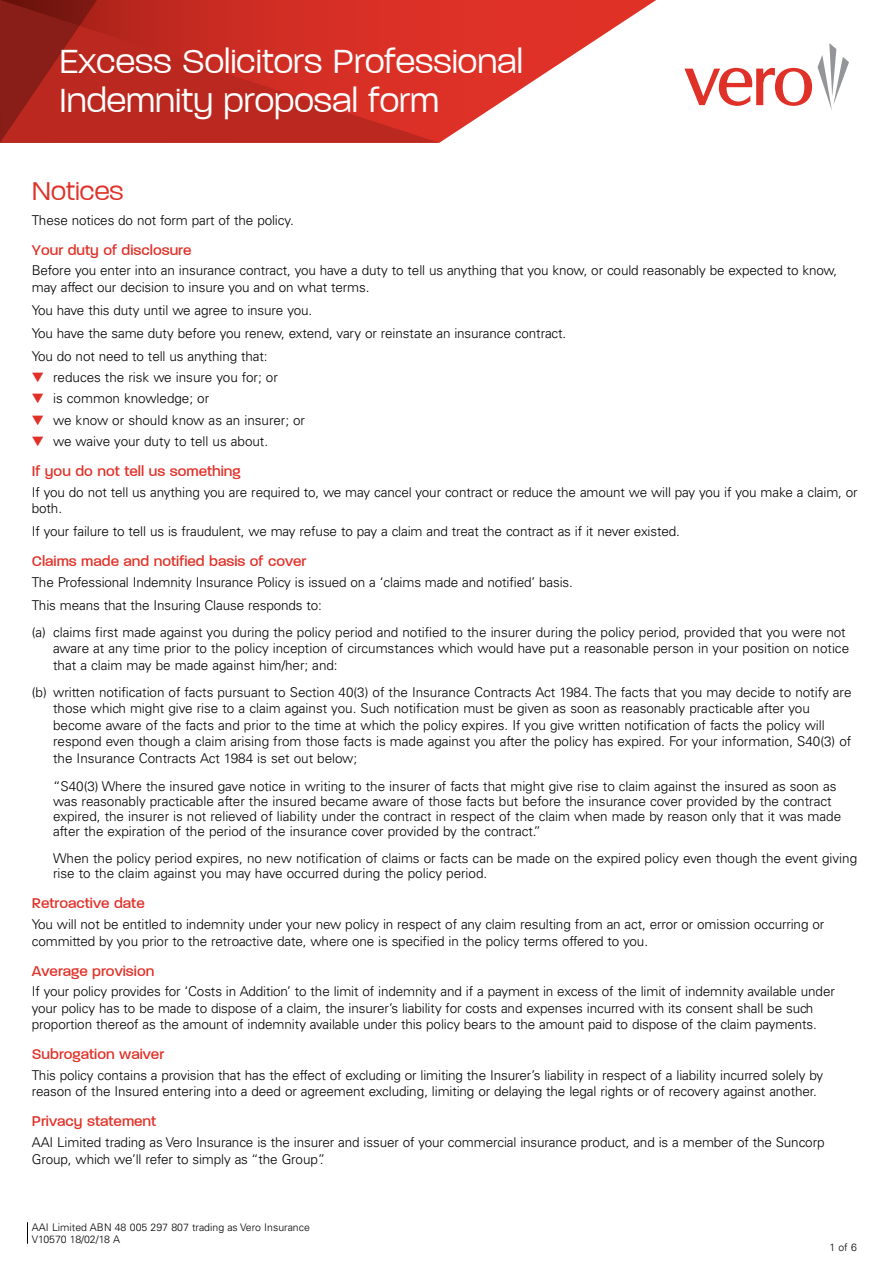
<style>
.page{position:relative;width:893px;height:1263px;background:#fff}
.page>*{position:absolute;margin:0;border:0;box-sizing:border-box;transform-origin:0 0}
.t1{font:300 39px/39px "V Paralucent";color:#fff}
.t2{font:300 30px "V Paralucent";color:#e03128}
.t3{font:500 16.5px "V Paralucent";color:#e03128}
.t4{font:300 13.5px/16.5px "Univers LT Std";letter-spacing:-.01em;color:#000}
.t5{font:300 10.5px/11.2px "Univers LT Std";color:#000}
.s1{color:#e03128}
</style>
<div class="page">
<svg style="left:439px;top:0;width:217px;height:143px"></svg>
<svg style="left:97px;top:0;width:342px;height:143px;background:#c82b22"></svg>
<svg style="left:0;top:0;width:97px;height:143px;background:#9f211a"></svg>
<svg style="left:684px;top:43px;width:165px;height:67px"></svg>
<svg style="left:27px;top:1222px;width:1px;height:22px"></svg>
<h1 class="t1" style="left:60px;top:42px;width:465px">Excess Solicitors Professional<br>Indemnity proposal form</h1>
<h2 class="t2" style="left:32px;top:175px;width:93px">Notices</h2>
<p class="t4" style="left:32px;top:212px;width:263px">These notices do not form part of the policy.</p>
<p class="t3" style="left:32px;top:241px;width:161px">Your duty of disclosure</p>
<p class="t4" style="left:32px;top:262px;width:807px">Before you enter into an insurance contract, you have a duty to tell us anything that you know, or could reasonably be expected to know, may affect our decision to insure you and on what terms.</p>
<p class="t4" style="left:32px;top:299px;width:536px;line-height:23px">You have this duty until we agree to insure you.<br>You have the same duty before you renew, extend, vary or reinstate an insurance contract.<br>You do not need to tell us anything that:</p>
<p class="t4" style="left:32px;top:369px;width:247px"><span class="s1">▼</span> reduces the risk we insure you for; or</p>
<p class="t4" style="left:32px;top:390px;width:179px"><span class="s1">▼</span> is common knowledge; or</p>
<p class="t4" style="left:32px;top:412px;width:275px"><span class="s1">▼</span> we know or should know as an insurer; or</p>
<p class="t4" style="left:32px;top:433px;width:238px"><span class="s1">▼</span> we waive your duty to tell us about.</p>
<p class="t3" style="left:32px;top:462px;width:210px">If you do not tell us something</p>
<p class="t4" style="left:32px;top:484px;width:827px">If you do not tell us anything you are required to, we may cancel your contract or reduce the amount we will pay you if you make a claim, or both.</p>
<p class="t4" style="left:32px;top:523px;width:650px">If your failure to tell us is fraudulent, we may refuse to pay a claim and treat the contract as if it never existed.</p>
<p class="t3" style="left:32px;top:552px;width:276px">Claims made and notified basis of cover</p>
<p class="t4" style="left:32px;top:570px;width:542px;line-height:23px">The Professional Indemnity Insurance Policy is issued on a ‘claims made and notified’ basis.<br>This means that the Insuring Clause responds to:</p>
<p class="t4" style="left:53px;top:624px;width:797px;text-indent:-21px">(a) claims first made against you during the policy period and notified to the insurer during the policy period, provided that you were not aware at any time prior to the policy inception of circumstances which would have put a reasonable person in your position on notice that a claim may be made against him/her; and:</p>
<p class="t4" style="left:53px;top:684px;width:800px;text-indent:-21px">(b) written notification of facts pursuant to Section 40(3) of the Insurance Contracts Act 1984. The facts that you may decide to notify are those which might give rise to a claim against you. Such notification must be given as soon as reasonably practicable after you become aware of the facts and prior to the time at which the policy expires. If you give written notification of facts the policy will respond even though a claim arising from those facts is made against you after the policy has expired. For your information, S40(3) of the Insurance Contracts Act 1984 is set out below;</p>
<p class="t4" style="left:53px;top:778px;width:790px;line-height:15px">“S40(3) Where the insured gave notice in writing to the insurer of facts that might give rise to claim against the insured as soon as was reasonably practicable after the insured became aware of those facts but before the insurance cover provided by the contract expired, the insurer is not relieved of liability under the contract in respect of the claim when made by reason only that it was made after the expiration of the period of the insurance cover provided by the contract.”</p>
<p class="t4" style="left:53px;top:851px;width:805px;line-height:15px">When the policy period expires, no new notification of claims or facts can be made on the expired policy even though the event giving rise to the claim against you may have occurred during the policy period.</p>
<p class="t3" style="left:32px;top:894px;width:114px">Retroactive date</p>
<p class="t4" style="left:32px;top:916px;width:794px">You will not be entitled to indemnity under your new policy in respect of any claim resulting from an act, error or omission occurring or committed by you prior to the retroactive date, where one is specified in the policy terms offered to you.</p>
<p class="t3" style="left:32px;top:961px;width:124px">Average provision</p>
<p class="t4" style="left:32px;top:983px;width:804px">If your policy provides for ‘Costs in Addition’ to the limit of indemnity and if a payment in excess of the limit of indemnity available under your policy has to be made to dispose of a claim, the insurer’s liability for costs and expenses incurred with its consent shall be such proportion thereof as the amount of indemnity available under this policy bears to the amount paid to dispose of the claim payments.</p>
<p class="t3" style="left:32px;top:1045px;width:134px">Subrogation waiver</p>
<p class="t4" style="left:32px;top:1067px;width:793px">This policy contains a provision that has the effect of excluding or limiting the Insurer’s liability in respect of a liability incurred solely by reason of the Insured entering into a deed or agreement excluding, limiting or delaying the legal rights or of recovery against another.</p>
<p class="t3" style="left:32px;top:1112px;width:126px">Privacy statement</p>
<p class="t4" style="left:32px;top:1134px;width:794px">AAI Limited trading as Vero Insurance is the insurer and issuer of your commercial insurance product, and is a member of the Suncorp<br>Group, which we’ll refer to simply as “the Group”.</p>
<p class="t5" style="left:32px;top:1222px;width:279px">AAI Limited ABN 48 005 297 807 trading as Vero Insurance<br>V10570 18/02/18 A</p>
<p class="t5" style="left:829px;top:1241px;width:29px">1 of 6</p>
</div>
